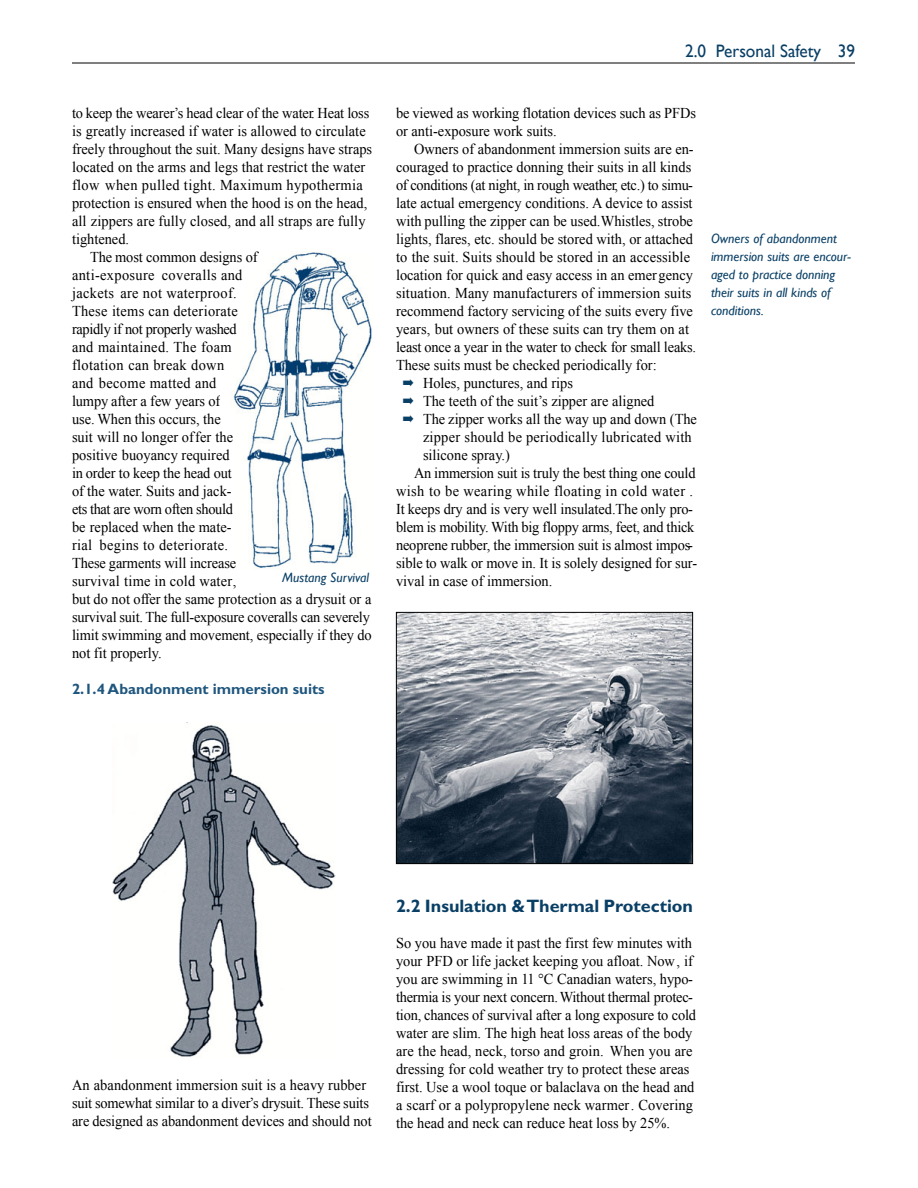
<style>
.page{position:relative;width:918px;height:1188px;background:#fff}
.page>*{position:absolute;margin:0;border:0;box-sizing:border-box;transform-origin:0 0}
.t1{font:700 18px "Gill Sans";color:#093f65}
.t2{font:18px "Gill Sans";color:#093f65;scale:.96 1}
.t3{font:15px/18px "Times New Roman";color:#000;scale:.96 1}
.t4{font:15px "Times New Roman";letter-spacing:.025em;color:#000;scale:.96 1}
.t5{font:15px "Times New Roman";letter-spacing:-.02em;color:#000;scale:.96 1}
.t6{font:700 15px "Gill Sans";color:#1f567e}
.t7{font:15px "Times New Roman";letter-spacing:-.025em;color:#000;scale:.96 1}
.t8{font:15px "Times New Roman";letter-spacing:.02em;color:#000;scale:.96 1}
.t9{font:italic 13.5px/18px "Gill Sans";color:#093f65}
.s1{color:#093f65}
</style>
<div class="page">
<hr style="left:72px;top:63px;width:783px;height:1px;background:#000">
<img style="left:232px;top:251px;width:140px;height:319px">
<img style="left:113px;top:722px;width:223px;height:335px">
<img style="left:398px;top:614px;width:293px;height:248px">
<div style="left:396px;top:612px;width:297px;height:252px;border:1px solid #000"></div>
<p class="t3" style="left:72px;top:104px;width:311px">to keep the wearer’s head clear of the water. Heat loss</p>
<p class="t3" style="left:72px;top:122px;width:307px">is greatly increased if water is allowed to circulate</p>
<p class="t3" style="left:72px;top:140px;width:314px">freely throughout the suit. Many designs have straps</p>
<p class="t3" style="left:72px;top:158px;width:307px">located on the arms and legs that restrict the water</p>
<p class="t4" style="left:72px;top:175px;width:305px">flow when pulled tight. Maximum hypothermia</p>
<p class="t3" style="left:72px;top:194px;width:309px">protection is ensured when the hood is on the head,</p>
<p class="t3" style="left:72px;top:212px;width:307px">all zippers are fully closed, and all straps are fully</p>
<p class="t3" style="left:72px;top:230px;width:61px">tightened.</p>
<p class="t3" style="left:90px;top:248px;width:176px">The most common designs of</p>
<p class="t4" style="left:72px;top:265px;width:179px">anti-exposure coveralls and</p>
<p class="t4" style="left:72px;top:283px;width:173px">jackets are not waterproof.</p>
<p class="t8" style="left:72px;top:301px;width:174px">These items can deteriorate</p>
<p class="t5" style="left:72px;top:319px;width:173px">rapidly if not properly washed</p>
<p class="t4" style="left:72px;top:337px;width:168px">and maintained. The foam</p>
<p class="t4" style="left:72px;top:355px;width:160px">flotation can break down</p>
<p class="t4" style="left:72px;top:373px;width:152px">and become matted and</p>
<p class="t3" style="left:72px;top:392px;width:156px">lumpy after a few years of</p>
<p class="t3" style="left:72px;top:410px;width:157px">use. When this occurs, the</p>
<p class="t3" style="left:72px;top:428px;width:169px">suit will no longer offer the</p>
<p class="t3" style="left:72px;top:446px;width:166px">positive buoyancy required</p>
<p class="t3" style="left:72px;top:464px;width:168px">in order to keep the head out</p>
<p class="t3" style="left:72px;top:482px;width:168px">of the water. Suits and jack-</p>
<p class="t7" style="left:72px;top:499px;width:169px">ets that are worn often should</p>
<p class="t3" style="left:72px;top:518px;width:168px">be replaced when the mate-</p>
<p class="t4" style="left:72px;top:535px;width:164px">rial begins to deteriorate.</p>
<p class="t3" style="left:72px;top:554px;width:173px">These garments will increase</p>
<p class="t3" style="left:72px;top:572px;width:173px">survival time in cold water,</p>
<p class="t3" style="left:72px;top:590px;width:313px">but do not offer the same protection as a drysuit or a</p>
<p class="t3" style="left:72px;top:608px;width:312px">survival suit. The full-exposure coveralls can severely</p>
<p class="t3" style="left:72px;top:626px;width:314px">limit swimming and movement, especially if they do</p>
<p class="t3" style="left:72px;top:644px;width:95px">not fit properly.</p>
<p class="t6" style="left:72px;top:684px;width:254px">2.1.4 Abandonment immersion suits</p>
<p class="t9" style="left:282px;top:568px;width:88px">Mustang Survival</p>
<p class="t2" style="left:685px;top:41px;width:178px">2.0 Personal Safety 39</p>
<p class="t3" style="left:396px;top:104px;width:314px">be viewed as working flotation devices such as PFDs or anti-exposure work suits.</p>
<p class="t3" style="left:414px;top:140px;width:293px">Owners of abandonment immersion suits are en-</p>
<p class="t3" style="left:396px;top:158px;width:309px">couraged to practice donning their suits in all kinds</p>
<p class="t5" style="left:396px;top:175px;width:311px">of conditions (at night, in rough weather, etc.) to simu -</p>
<p class="t3" style="left:396px;top:194px;width:310px">late actual emergency conditions. A device to assist</p>
<p class="t3" style="left:396px;top:212px;width:311px">with pulling the zipper can be used. Whistles, strobe</p>
<p class="t3" style="left:396px;top:230px;width:311px">lights, flares, etc. should be stored with, or attached</p>
<p class="t3" style="left:396px;top:248px;width:308px">to the suit. Suits should be stored in an accessible</p>
<p class="t3" style="left:396px;top:266px;width:311px">loca tion for quick and easy access in an emergency</p>
<p class="t3" style="left:396px;top:284px;width:309px">situation. Many manufacturers of immersion suits</p>
<p class="t3" style="left:396px;top:302px;width:311px">recommend factory servicing of the suits every five</p>
<p class="t3" style="left:396px;top:320px;width:307px">years, but owners of these suits can try them on at</p>
<p class="t3" style="left:396px;top:338px;width:314px">least once a year in the water to check for small leaks.</p>
<p class="t3" style="left:396px;top:356px;width:273px">These suits must be checked periodically for:</p>
<p class="t3" style="left:403px;top:374px;width:179px"><span class="s1">➡</span> Holes, punctures, and rips</p>
<p class="t3" style="left:403px;top:392px;width:264px"><span class="s1">➡</span> The teeth of the suit’s zipper are aligned</p>
<p class="t3" style="left:403px;top:410px;width:308px"><span class="s1">➡</span> The zipper works all the way up and down (The</p>
<p class="t3" style="left:423px;top:428px;width:281px">zipper should be periodically lubricated with</p>
<p class="t3" style="left:423px;top:446px;width:92px">sili cone spray.)</p>
<p class="t3" style="left:414px;top:464px;width:295px">An immersion suit is truly the best thing one could</p>
<p class="t4" style="left:396px;top:481px;width:311px">wish to be wearing while floating in cold water .</p>
<p class="t3" style="left:396px;top:500px;width:311px">It keeps dry and is very well insulated. The only pro -</p>
<p class="t3" style="left:396px;top:518px;width:312px">blem is mobility. With big floppy arms, feet, and thick</p>
<p class="t3" style="left:396px;top:536px;width:311px">neoprene rubber, the immersion suit is almost impos -</p>
<p class="t3" style="left:396px;top:554px;width:315px">sible to walk or move in. It is solely designed for sur-</p>
<p class="t3" style="left:396px;top:572px;width:164px">vival in case of immersion.</p>
<p class="t9" style="left:711px;top:230px;width:141px">Owners of abandonment immersion suits are encour&shy;aged to practice donning their suits in all kinds of conditions.</p>
<p class="t3" style="left:72px;top:1076px;width:314px">An abandonment immersion suit is a heavy rubber suit somewhat similar to a diver’s drysuit. These suits are designed as abandonment devices and should not</p>
<p class="t1" style="left:396px;top:900px;width:299px">2.2 Insulation &amp; Thermal Protection</p>
<p class="t3" style="left:396px;top:934px;width:314px">So you have made it past the first few minutes with your PFD or life jacket keeping you afloat. Now, if you are swimming in 11 °C Canadian waters, hypo - thermia is your next concern. Without thermal protec - tion, chances of survival after a long exposure to cold water are slim. The high heat loss areas of the body are the head, neck, torso and groin. When you are dressing for cold weather try to protect these areas first. Use a wool toque or balaclava on the head and a scarf or a polypropylene neck warmer. Covering the head and neck can reduce heat loss by 25%.</p>
</div>
